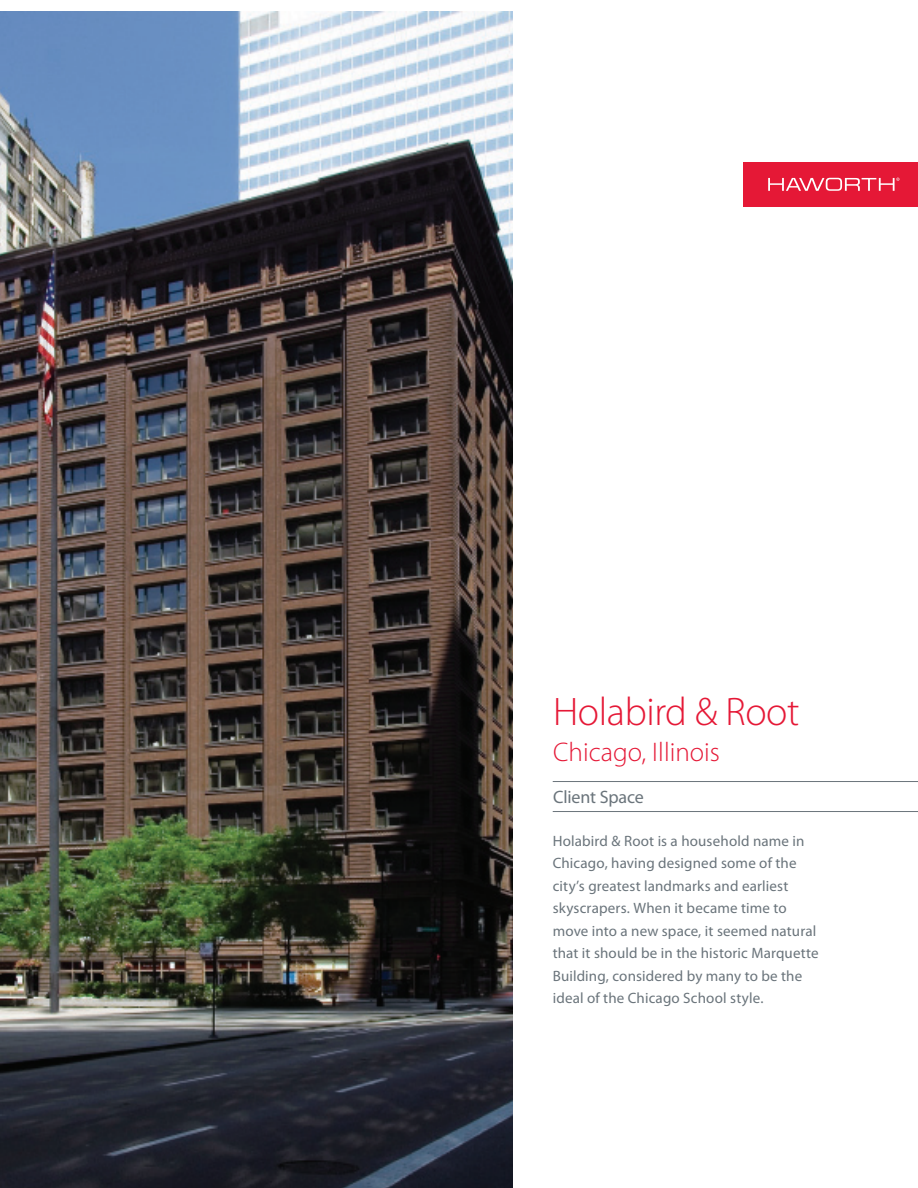
<style>
.page{position:relative;width:918px;height:1188px;background:#fff}
.page>*{position:absolute;margin:0;border:0;box-sizing:border-box;transform-origin:0 0}
.t1{font:300 40.05px "Myriad Pro";letter-spacing:-.01em;color:#e51836}
.t2{font:300 27px "Myriad Pro";color:#e51836}
.t3{font:18px "Myriad Pro";letter-spacing:-.015em;color:#6a747b}
.t4{font:15px/22.5px "Myriad Pro";letter-spacing:.01em;color:#6a747b}
</style>
<div class="page">
<img style="left:0;top:12px;width:513px;height:1176px">
<hr style="left:553px;top:781px;width:365px;height:1px;background:#6a747b">
<hr style="left:553px;top:811px;width:365px;height:1px;background:#6a747b">
<div style="left:743px;top:162px;width:175px;height:44px;background:#e51836"></div>
<svg style="left:768px;top:178px;width:131px;height:13px"></svg>
<h1 class="t1" style="left:553px;top:689px;width:248px">Holabird &amp; Root</h1>
<h2 class="t2" style="left:553px;top:737px;width:168px">Chicago, Illinois</h2>
<p class="t3" style="left:553px;top:787px;width:92px">Client Space</p>
<p class="t4" style="left:553px;top:830px;width:267px">Holabird &amp; Root is a household name in Chicago, having designed some of the city’s greatest landmarks and earliest skyscrapers. When it became time to move into a new space, it seemed natural that it should be in the historic Marquette Building, considered by many to be the ideal of the Chicago School style.</p>
</div>
